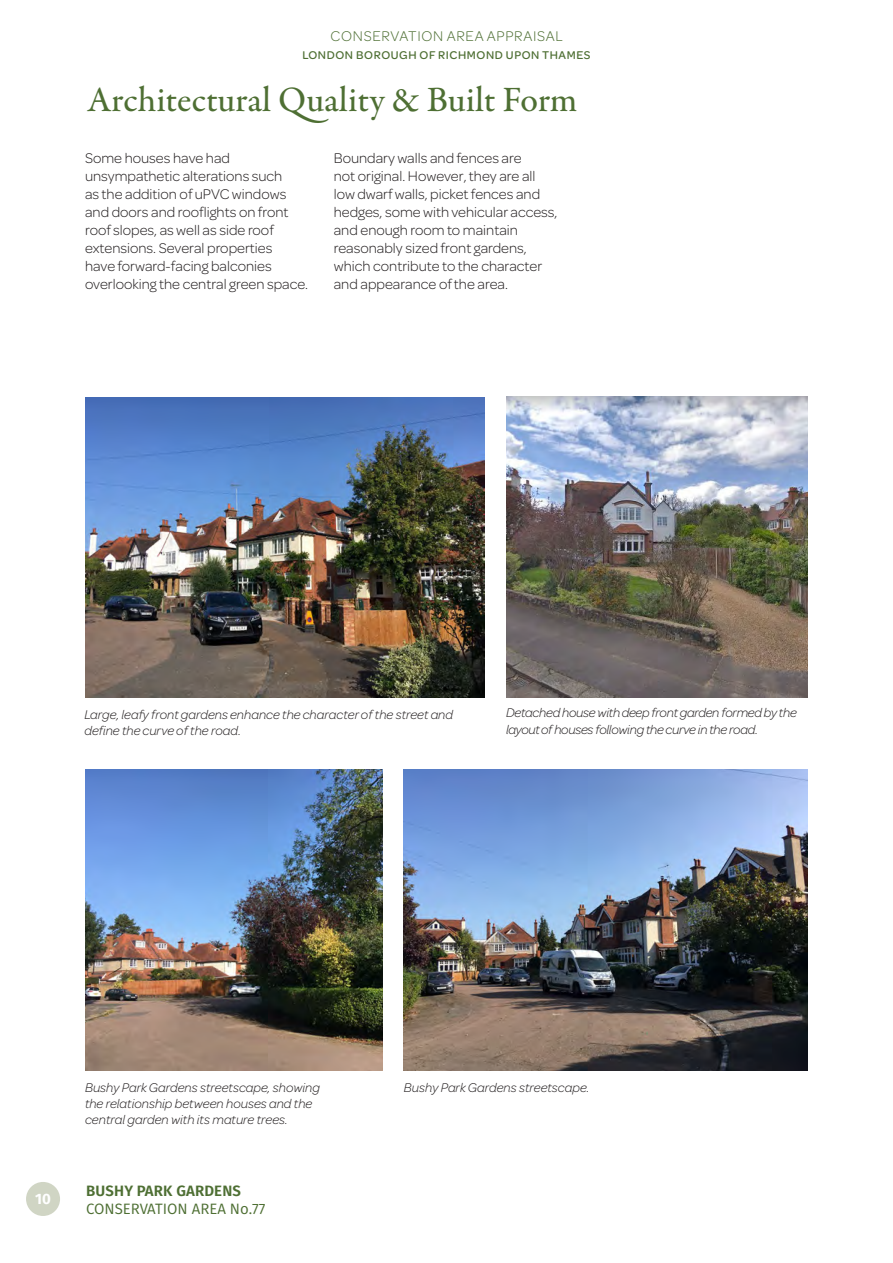
<style>
.page{position:relative;width:893px;height:1263px;background:#fff}
.page>*{position:absolute;margin:0;border:0;box-sizing:border-box;transform-origin:0 0}
.t1{font:500 36px "Garamond Premr Pro";color:#4e6f33}
.P1{font:300 15px/18px "Omnes";color:#231f20}
.t2{font:300 15px "Omnes";letter-spacing:.05em;color:#4e6f33}
.t3{font:15px "Fira Sans";color:#4e6f33}
.t4{font:600 15px "Fira Sans";letter-spacing:.01em;color:#4e6f33}
.t5{font:700 15px "Fira Sans";color:#fff}
.P1_Caption{font:italic 300 13.5px/16.2px "Omnes";color:#231f20}
.P1_Caption-2{font:italic 300 13.5px/16.2px "Omnes";letter-spacing:-.02em;color:#231f20}
.t6{font:500 12px "Omnes";letter-spacing:.05em;color:#4e6f33}
</style>
<div class="page">
<div style="left:26px;top:1182px;width:34px;height:34px;background:#d0d5c4;border-radius:50%"></div>
<img style="left:85px;top:770px;width:298px;height:300px">
<img style="left:85px;top:397px;width:400px;height:300px">
<img style="left:404px;top:770px;width:404px;height:300px">
<img style="left:506px;top:397px;width:302px;height:300px">
<p class="t2" style="left:330px;top:26px;width:234px">CONSERVATION AREA APPRAISAL</p>
<p class="t6" style="left:302px;top:46px;width:290px">LONDON BOROUGH OF RICHMOND UPON THAMES</p>
<h1 class="t1" style="left:87px;top:78px;width:492px">Architectural Quality &amp; Built Form</h1>
<p class="P1" style="left:85px;top:148px;width:225px">Some houses have had unsympathetic alterations such<br>as the addition of uPVC windows and doors and rooflights on front roof slopes, as well as side roof extensions. Several properties<br>have forward-facing balconies overlooking the central green space.</p>
<p class="P1" style="left:334px;top:148px;width:225px">Boundary walls and fences are<br>not original. However, they are all low dwarf walls, picket fences and hedges, some with vehicular access, and enough room to maintain reasonably sized front gardens, which contribute to the character and appearance of the area.</p>
<p class="P1_Caption" style="left:84px;top:706px;width:370px">Large, leafy front gardens enhance the character of the street and define the curve of the road.</p>
<p class="P1_Caption-2" style="left:506px;top:704px;width:292px">Detached house with deep front garden formed by the layout of houses following the curve in the road.</p>
<p class="t5" style="left:35px;top:1188px;width:17px">10</p>
<p class="P1_Caption" style="left:85px;top:1078px;width:237px">Bushy Park Gardens streetscape, showing the relationship between houses and the central garden with its mature trees.</p>
<p class="t4" style="left:86px;top:1180px;width:156px">BUSHY PARK GARDENS</p>
<p class="t3" style="left:86px;top:1198px;width:181px">CONSERVATION AREA No.77</p>
<p class="P1_Caption" style="left:404px;top:1078px;width:187px">Bushy Park Gardens streetscape.</p>
</div>
